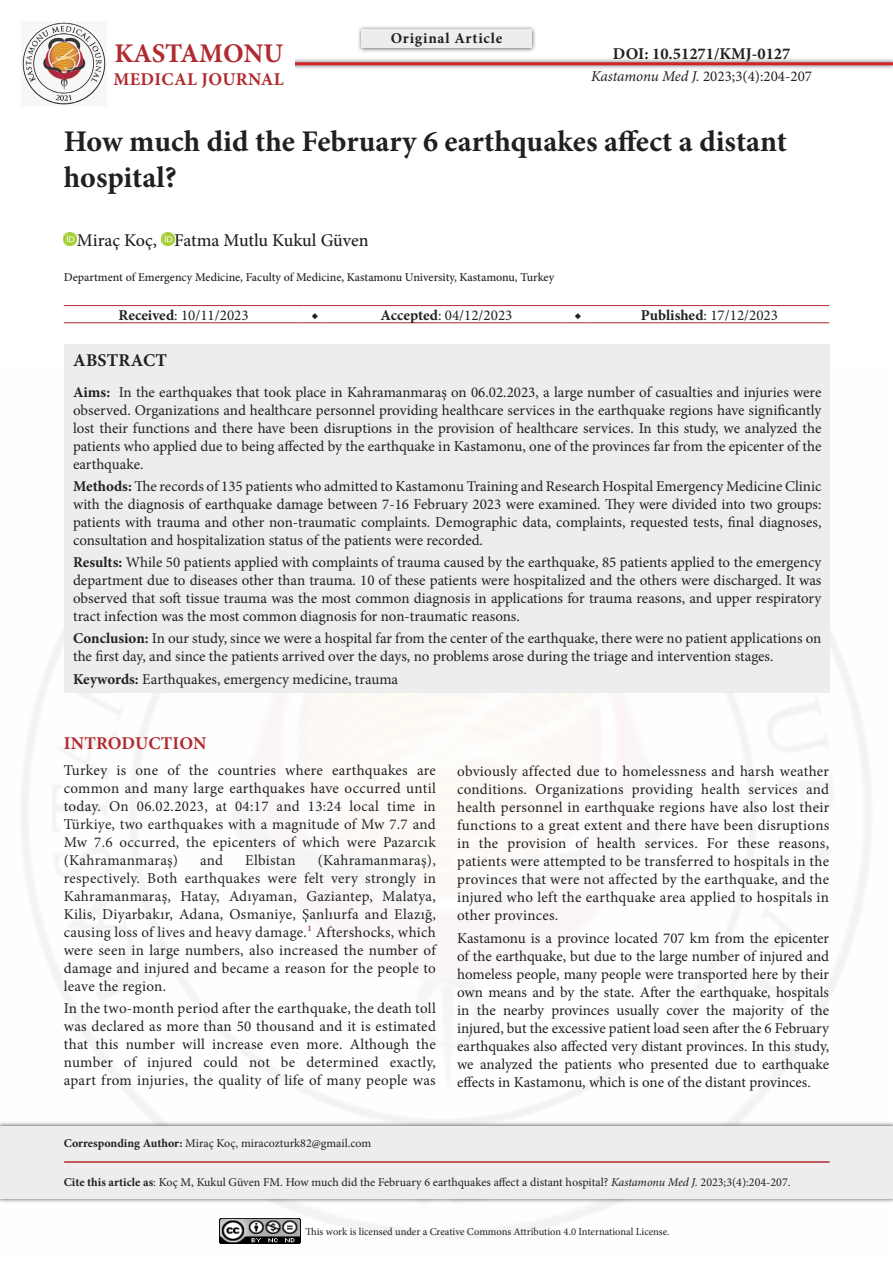
<style>
.page{position:relative;width:893px;height:1263px;background:#fff}
.page>*{position:absolute;margin:0;border:0;box-sizing:border-box;transform-origin:0 0}
.Ana_Başlık{font:700 30px/36px "Minion Pro";color:#231f20}
.t1{font:700 27px "Minion Pro";letter-spacing:-.01em;color:#b02a2f}
.Yazarlar{font:500 18px "Minion Pro";letter-spacing:-.005em;color:#231f20}
._1__BAŞLIK{font:700 18px "Minion Pro";letter-spacing:.01em;color:#b02a2f}
.Abstract_Başlık{font:700 18px "Minion Pro";letter-spacing:.01em;color:#231f20}
.Yan_Başlık{font:700 16.5px "Minion Pro";color:#231f20}
.Abstract{font:15px/18px "Minion Pro";letter-spacing:-.005em;color:#231f20;text-align:justify}
.Ana_metin{font:15px/18px "Minion Pro";letter-spacing:.01em;color:#231f20;text-align:justify}
.Ana_metin-2{font:15px/18px "Minion Pro";letter-spacing:.015em;color:#212529;text-align:justify}
.Table-Figure{font:15px "Minion Pro";color:#231f20}
.Yan_Başlık-2{font:15px "Minion Pro";color:#231f20}
.Table-Figure-2{font:700 15px "Minion Pro";letter-spacing:.05em;color:#231f20}
.Cite_this{font:12px "Minion Pro";color:#231f20}
.Kurumlar{font:500 12px "Minion Pro";letter-spacing:-.005em;color:#231f20}
.t2{font:10.5px "Minion Pro";letter-spacing:-.005em;color:#231f20}
.s1{font-style:italic}
.s2{font-weight:700}
.s3{color:#231f20}
.s4{color:#b02a2f}
</style>
<div class="page">
<div style="left:357px;top:25px;width:179px;height:28px;background:#231f20;opacity:.75"></div>
<div style="left:361px;top:30px;width:170px;height:18px;background:#ededee"></div>
<img style="left:22px;top:370px;width:849px;height:874px">
<img style="left:219px;top:1218px;width:81px;height:26px">
<div style="left:250px;top:58px;width:643px;height:12px;background:#231f20;opacity:.75"></div>
<hr style="left:255px;top:62px;width:638px;height:3px;background:#d1232a">
<div style="left:103px;top:42px;width:191px;height:43px;background:#fff"></div>
<img style="left:22px;top:22px;width:84px;height:83px">
<svg style="left:64px;top:233px;width:13px;height:13px"></svg>
<svg style="left:161px;top:233px;width:13px;height:13px"></svg>
<hr style="left:64px;top:305px;width:239px;height:1px;background:#b02a2f">
<svg style="left:303px;top:305px;width:24px;height:1px"></svg>
<hr style="left:327px;top:305px;width:239px;height:1px;background:#b02a2f">
<svg style="left:566px;top:305px;width:24px;height:1px"></svg>
<hr style="left:590px;top:305px;width:239px;height:1px;background:#b02a2f">
<hr style="left:64px;top:323px;width:239px;height:1px;background:#b02a2f">
<svg style="left:303px;top:323px;width:24px;height:1px"></svg>
<hr style="left:327px;top:323px;width:239px;height:1px;background:#b02a2f">
<svg style="left:566px;top:323px;width:24px;height:1px"></svg>
<hr style="left:590px;top:323px;width:239px;height:1px;background:#b02a2f">
<div style="left:0;top:1121px;width:893px;height:83px;background:#231f20;opacity:.75"></div>
<div style="left:0;top:1126px;width:893px;height:73px;background:#ededee"></div>
<hr style="left:64px;top:1161px;width:766px;height:2px;background:#b02a2f">
<div style="left:65px;top:344px;width:765px;height:349px;background:#ededee"></div>
<h2 class="t1" style="left:114px;top:34px;width:170px">KASTAMONU</h2>
<p class="_1__BAŞLIK" style="left:113px;top:67px;width:172px">MEDICAL JOURNAL</p>
<p class="Table-Figure-2" style="left:391px;top:28px;width:113px">Original Article</p>
<p class="Yan_Başlık" style="left:613px;top:42px;width:179px">DOI: 10.51271/KMJ-0127</p>
<p class="Yan_Başlık-2" style="left:591px;top:67px;width:222px"><span class="s1">Kastamonu Med J.</span> 2023;3(4):204-207</p>
<p class="Ana_Başlık" style="left:64px;top:123px;width:725px">How much did the February 6 earthquakes affect a distant hospital?</p>
<p class="Yazarlar" style="left:77px;top:228px;width:293px">Miraç Koç, Fatma Mutlu Kukul Güven</p>
<p class="Kurumlar" style="left:64px;top:269px;width:492px">Department of Emergency Medicine, Faculty of Medicine, Kastamonu University, Kastamonu, Turkey</p>
<p class="Table-Figure" style="left:119px;top:305px;width:132px"><span class="s2">Received</span>: 10/11/2023</p>
<p class="Table-Figure-2" style="left:311px;top:304px;width:9px">◆</p>
<p class="Table-Figure" style="left:381px;top:305px;width:133px"><span class="s2">Accepted</span>: 04/12/2023</p>
<p class="Table-Figure-2" style="left:574px;top:304px;width:9px">◆</p>
<p class="Table-Figure" style="left:641px;top:305px;width:139px"><span class="s2">Published</span>: 17/12/2023</p>
<p class="Abstract_Başlık" style="left:73px;top:347px;width:95px">ABSTRACT</p>
<p class="Abstract" style="left:73px;top:383px;width:750px"><span class="s2">Aims:</span> In the earthquakes that took place in Kahramanmaraş on 06.02.2023, a large number of casualties and injuries were observed. Organizations and healthcare personnel providing healthcare services in the earthquake regions have significantly lost their functions and there have been disruptions in the provision of healthcare services. In this study, we analyzed the patients who applied due to being affected by the earthquake in Kastamonu, one of the provinces far from the epicenter of the earthquake.</p>
<p class="Abstract" style="left:73px;top:477px;width:750px"><span class="s2">Methods:</span> The records of 135 patients who admitted to Kastamonu Training and Research Hospital Emergency Medicine Clinic with the diagnosis of earthquake damage between 7-16 February 2023 were examined. They were divided into two groups: patients with trauma and other non-traumatic complaints. Demographic data, complaints, requested tests, final diagnoses, consultation and hospitalization status of the patients were recorded.</p>
<p class="Abstract" style="left:73px;top:553px;width:750px"><span class="s2">Results:</span> While 50 patients applied with complaints of trauma caused by the earthquake, 85 patients applied to the emergency department due to diseases other than trauma. 10 of these patients were hospitalized and the others were discharged. It was observed that soft tissue trauma was the most common diagnosis in applications for trauma reasons, and upper respiratory tract infection was the most common diagnosis for non-traumatic reasons.</p>
<p class="Abstract" style="left:73px;top:630px;width:750px"><span class="s2">Conclusion:</span> In our study, since we were a hospital far from the center of the earthquake, there were no patient applications on the first day, and since the patients arrived over the days, no problems arose during the triage and intervention stages.</p>
<p class="Abstract" style="left:73px;top:670px;width:327px"><span class="s2">Keywords:</span> Earthquakes, emergency medicine, trauma</p>
<p class="_1__BAŞLIK" style="left:64px;top:730px;width:144px">INTRODUCTION</p>
<p class="Ana_metin-2" style="left:64px;top:761px;width:374px"><span class="s3">Turkey is one of the countries where earthquakes are common and many large earthquakes have occurred until today.</span> On 06.02.2023, at 04:17 and 13:24 local time in Türkiye, two earthquakes with a magnitude of Mw 7.7 and Mw 7.6 occurred, the epicenters of which were Pazarcık (Kahramanmaraş)</p>
<p class="Ana_metin-2" style="left:64px;top:851px;width:374px;text-indent:254px">(Kahramanmaraş), respectively. Both earthquakes were felt very strongly in Kahramanmaraş, Hatay, Adıyaman, Gaziantep, Malatya, Kilis, Diyarbakır, Adana, Osmaniye, Şanlıurfa and Elazığ, causing loss of lives and heavy damage.<span class="s4">1</span> <span class="s3">Aftershocks, which were seen in large numbers, also increased the number of damage and injured and became a reason for the people to leave the region.</span></p>
<p class="Ana_metin" style="left:64px;top:1000px;width:374px">In the two-month period after the earthquake, the death toll was declared as more than 50 thousand and it is estimated that this number will increase even more. Although the number of injured could not be determined exactly, apart from injuries, the quality of life of many people was</p>
<p class="Ana_metin-2" style="left:200px;top:851px;width:25px">and</p>
<p class="Ana_metin-2" style="left:245px;top:851px;width:52px">Elbistan</p>
<p class="Cite_this" style="left:64px;top:1135px;width:309px"><span class="s2">Corresponding Author:</span> Miraç Koç, miracozturk82@gmail.com</p>
<p class="Ana_metin" style="left:457px;top:763px;width:374px">obviously affected due to homelessness and harsh weather conditions. Organizations providing health services and health personnel in earthquake regions have also lost their functions to a great extent and there have been disruptions in the provision of health services. For these reasons, patients were attempted to be transferred to hospitals in the provinces that were not affected by the earthquake, and the injured who left the earthquake area applied to hospitals in other provinces.</p>
<p class="Ana_metin" style="left:457px;top:929px;width:374px">Kastamonu is a province located 707 km from the epicenter of the earthquake, but due to the large number of injured and homeless people, many people were transported here by their own means and by the state. After the earthquake, hospitals in the nearby provinces usually cover the majority of the injured, but the excessive patient load seen after the 6 February earthquakes also affected very distant provinces. In this study, we analyzed the patients who presented due to earthquake effects in Kastamonu, which is one of the distant provinces.</p>
<p class="Cite_this" style="left:64px;top:1174px;width:728px"><span class="s2">Cite this article as</span>: Koç M, Kukul Güven FM. How much did the February 6 earthquakes affect a distant hospital? <span class="s1">Kastamonu Med J.</span> 2023;3(4):204-207.</p>
<p class="t2" style="left:306px;top:1224px;width:366px">This work is licensed under a Creative Commons Attribution 4.0 International License.</p>
</div>
